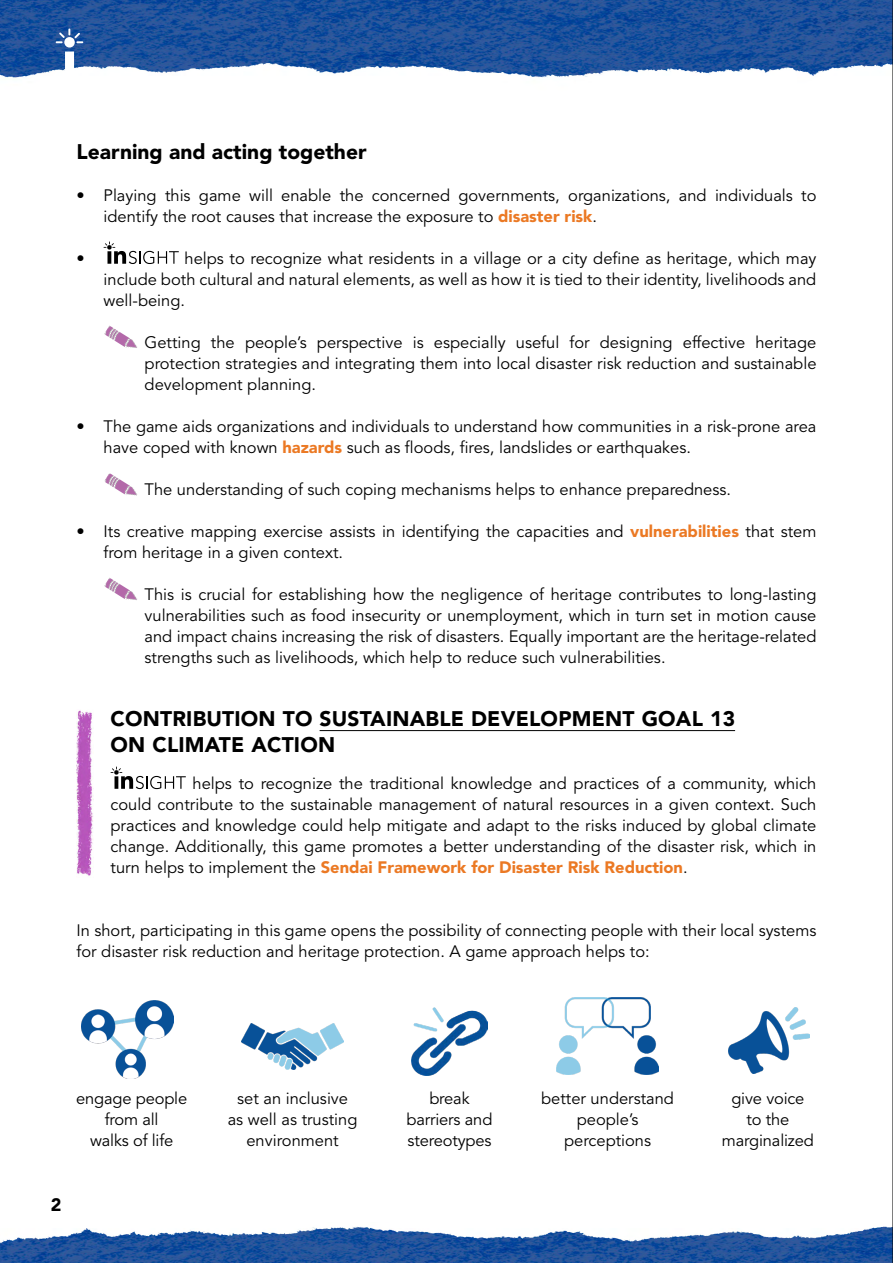
<style>
.page{position:relative;width:893px;height:1263px;background:#fff}
.page>*{position:absolute;margin:0;border:0;box-sizing:border-box;transform-origin:0 0}
.t1{font:900 21px/25.5px "Avenir LT Std";letter-spacing:.01em;color:#000}
.t2{font:900 18px "Avenir LT Std";color:#000}
.t3{font:16.5px/21px "Avenir LT Std";color:#000;text-align:center}
.s1{font-weight:900;color:#eb7924}
</style>
<div class="page">
<img style="left:0;top:0;width:892px;height:78px">
<img style="left:0;top:1226px;width:892px;height:37px">
<svg style="left:56px;top:29px;width:27px;height:49px"></svg>
<img style="left:81px;top:1000px;width:92px;height:79px">
<img style="left:242px;top:1023px;width:102px;height:46px">
<img style="left:412px;top:1007px;width:75px;height:69px">
<img style="left:557px;top:997px;width:102px;height:78px">
<img style="left:729px;top:1007px;width:81px;height:67px">
<svg style="left:104px;top:241px;width:75px;height:23px"></svg>
<img style="left:104px;top:326px;width:33px;height:22px">
<img style="left:104px;top:473px;width:33px;height:23px">
<img style="left:104px;top:578px;width:33px;height:22px">
<hr style="left:320px;top:730px;width:415px;height:1px;background:#000">
<svg style="left:111px;top:766px;width:75px;height:23px"></svg>
<img style="left:77px;top:710px;width:16px;height:166px">
<hr style="left:892px;top:0;width:1px;height:1263px;background:#000">
<p class="t1" style="left:77px;top:139px;width:292px">Learning and acting together</p>
<p class="t3" style="left:104px;top:185px;width:714px;text-align:left;text-indent:-27px">• Playing this game will enable the concerned governments, organizations, and individuals to identify the root causes that increase the exposure to <span class="s1">disaster risk</span>.</p>
<p class="t3" style="left:77px;top:248px;width:10px">•</p>
<p class="t3" style="left:104px;top:248px;width:714px;text-align:justify;text-indent:81px">helps to recognize what residents in a village or a city define as heritage, which may include both cultural and natural elements, as well as how it is tied to their identity, livelihoods and well-being.</p>
<p class="t3" style="left:145px;top:332px;width:673px;text-align:justify">Getting the people’s perspective is especially useful for designing effective heritage protection strategies and integrating them into local disaster risk reduction and sustainable development planning.</p>
<p class="t3" style="left:104px;top:416px;width:714px;text-align:left;text-indent:-27px">• The game aids organizations and individuals to understand how communities in a risk-prone area have coped with known <span class="s1">hazards</span> such as floods, fires, landslides or earthquakes.</p>
<p class="t3" style="left:145px;top:479px;width:588px">The understanding of such coping mechanisms helps to enhance preparedness.</p>
<p class="t3" style="left:104px;top:521px;width:714px;text-align:left;text-indent:-27px">• Its creative mapping exercise assists in identifying the capacities and <span class="s1">vulnerabilities</span> that stem from heritage in a given context.</p>
<p class="t3" style="left:145px;top:584px;width:673px;text-align:justify">This is crucial for establishing how the negligence of heritage contributes to long-lasting vulnerabilities such as food insecurity or unemployment, which in turn set in motion cause and impact chains increasing the risk of disasters. Equally important are the heritage-related strengths such as livelihoods, which help to reduce such vulnerabilities.</p>
<p class="t1" style="left:111px;top:706px;width:626px">CONTRIBUTION TO SUSTAINABLE DEVELOPMENT GOAL 13<br>ON CLIMATE ACTION</p>
<p class="t3" style="left:111px;top:773px;width:707px;text-align:justify;text-indent:82px">helps to recognize the traditional knowledge and practices of a community, which could contribute to the sustainable management of natural resources in a given context. Such practices and knowledge could help mitigate and adapt to the risks induced by global climate change. Additionally, this game promotes a better understanding of the disaster risk, which in turn helps to implement the <span class="s1">Sendai Framework for Disaster Risk Reduction</span>.</p>
<p class="t3" style="left:77px;top:920px;width:741px;text-align:left">In short, participating in this game opens the possibility of connecting people with their local systems for disaster risk reduction and heritage protection. A game approach helps to:</p>
<p class="t3" style="left:76px;top:1088px;width:113px">engage people from all<br>walks of life</p>
<p class="t3" style="left:228px;top:1088px;width:131px">set an inclusive as well as trusting environment</p>
<p class="t3" style="left:407px;top:1088px;width:87px">break barriers and stereotypes</p>
<p class="t3" style="left:541px;top:1088px;width:134px">better understand people’s perceptions</p>
<p class="t3" style="left:722px;top:1088px;width:93px">give voice to the marginalized</p>
<p class="t2" style="left:51px;top:1194px;width:12px">2</p>
</div>
